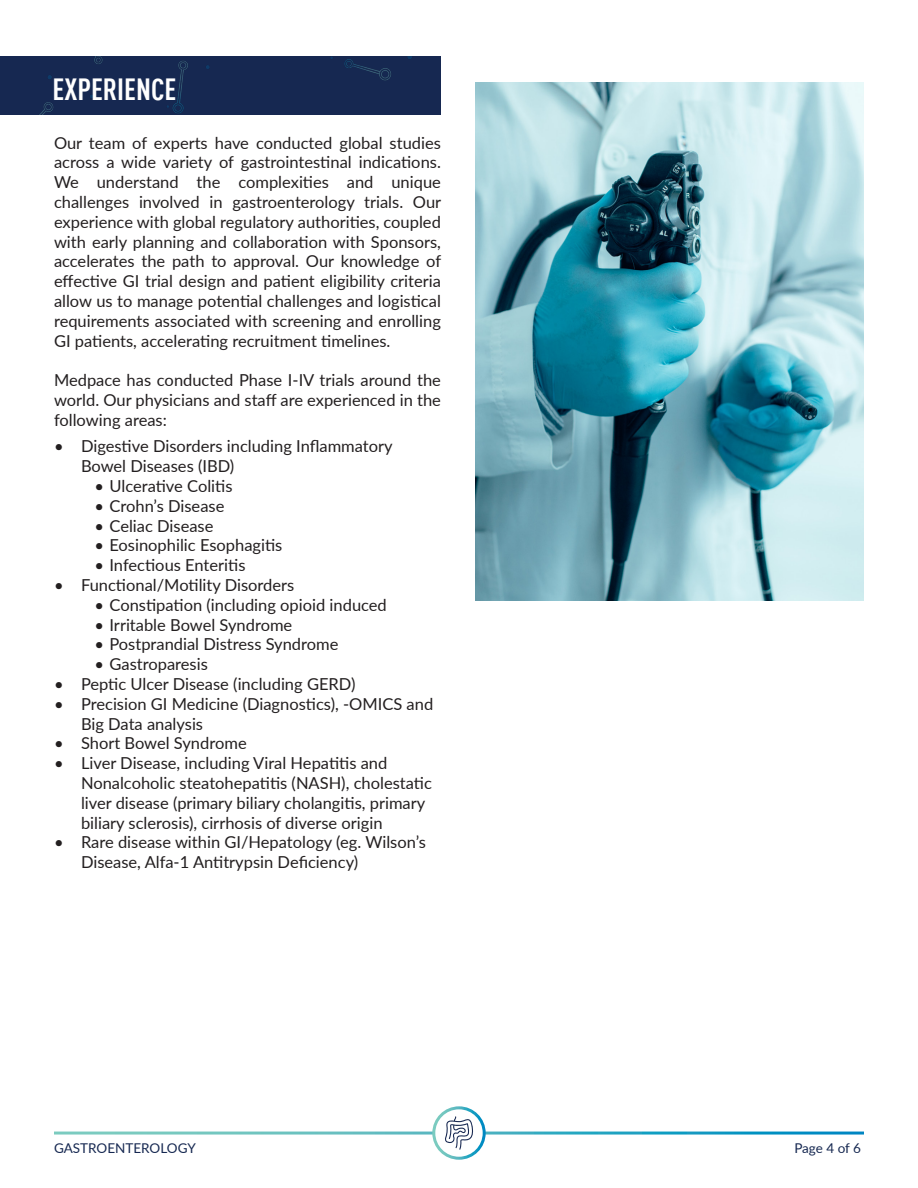
<style>
.page{position:relative;width:918px;height:1188px;background:#fff}
.page>*{position:absolute;margin:0;border:0;box-sizing:border-box;transform-origin:0 0}
.t1{font:700 condensed 30px "DINOT";color:#fff}
.t2{font:16.5px/19.8px "Lato";color:#231f20}
.t3{font:13.5px "Lato";color:#162851}
</style>
<div class="page">
<div style="left:0;top:57px;width:441px;height:58px;background:#162851"></div>
<svg style="left:434px;top:1108px;width:50px;height:50px"></svg>
<div style="left:432px;top:1106px;width:54px;height:54px;border:3px solid #fff;border-radius:50%"></div>
<svg style="left:445px;top:1116px;width:28px;height:34px"></svg>
<img style="left:476px;top:82px;width:388px;height:518px">
<p class="t1" style="left:52px;top:67px;width:125px">EXPERIENCE</p>
<p class="t2" style="left:54px;top:132px;width:389px;text-align:justify">Our team of experts have conducted global studies across a wide variety of gastrointestinal indications.<br>We understand the complexities and unique challenges involved in gastroenterology trials. Our experience with global regulatory authorities, coupled with early planning and collaboration with Sponsors, accelerates the path to approval. Our knowledge of effective GI trial design and patient eligibility criteria allow us to manage potential challenges and logistical requirements associated with screening and enrolling GI patients, accelerating recruitment timelines.</p>
<p class="t2" style="left:54px;top:370px;width:388px;text-align:justify">Medpace has conducted Phase I-IV trials around the world. Our physicians and staff are experienced in the following areas:</p>
<p class="t2" style="left:81px;top:436px;width:313px;text-indent:-27px">• Digestive Disorders including Inflammatory<br>Bowel Diseases (IBD)</p>
<p class="t2" style="left:94px;top:475px;width:140px">• Ulcerative Colitis</p>
<p class="t2" style="left:94px;top:495px;width:131px">• Crohn’s Disease</p>
<p class="t2" style="left:94px;top:515px;width:120px">• Celiac Disease</p>
<p class="t2" style="left:94px;top:535px;width:189px">• Eosinophilic Esophagitis</p>
<p class="t2" style="left:94px;top:555px;width:153px">• Infectious Enteritis</p>
<p class="t2" style="left:54px;top:574px;width:242px">• Functional/Motility Disorders</p>
<p class="t2" style="left:94px;top:594px;width:294px">• Constipation (including opioid induced</p>
<p class="t2" style="left:94px;top:614px;width:199px">• Irritable Bowel Syndrome</p>
<p class="t2" style="left:94px;top:634px;width:246px">• Postprandial Distress Syndrome</p>
<p class="t2" style="left:94px;top:654px;width:115px">• Gastroparesis</p>
<p class="t2" style="left:54px;top:673px;width:303px">• Peptic Ulcer Disease (including GERD)</p>
<p class="t2" style="left:81px;top:693px;width:354px;text-indent:-27px">• Precision GI Medicine (Diagnostics), -OMICS and<br>Big Data analysis</p>
<p class="t2" style="left:54px;top:733px;width:194px">• Short Bowel Syndrome</p>
<p class="t2" style="left:81px;top:753px;width:352px;text-indent:-27px">• Liver Disease, including Viral Hepatitis and Nonalcoholic steatohepatitis (NASH), cholestatic liver disease (primary biliary cholangitis, primary biliary sclerosis), cirrhosis of diverse origin</p>
<p class="t2" style="left:81px;top:832px;width:347px;text-indent:-27px">• Rare disease within GI/Hepatology (eg. Wilson’s<br>Disease, Alfa-1 Antitrypsin Deficiency)</p>
<p class="t3" style="left:54px;top:1138px;width:143px">GASTROENTEROLOGY</p>
<p class="t3" style="left:794px;top:1138px;width:68px">Page 4 of 6</p>
</div>
